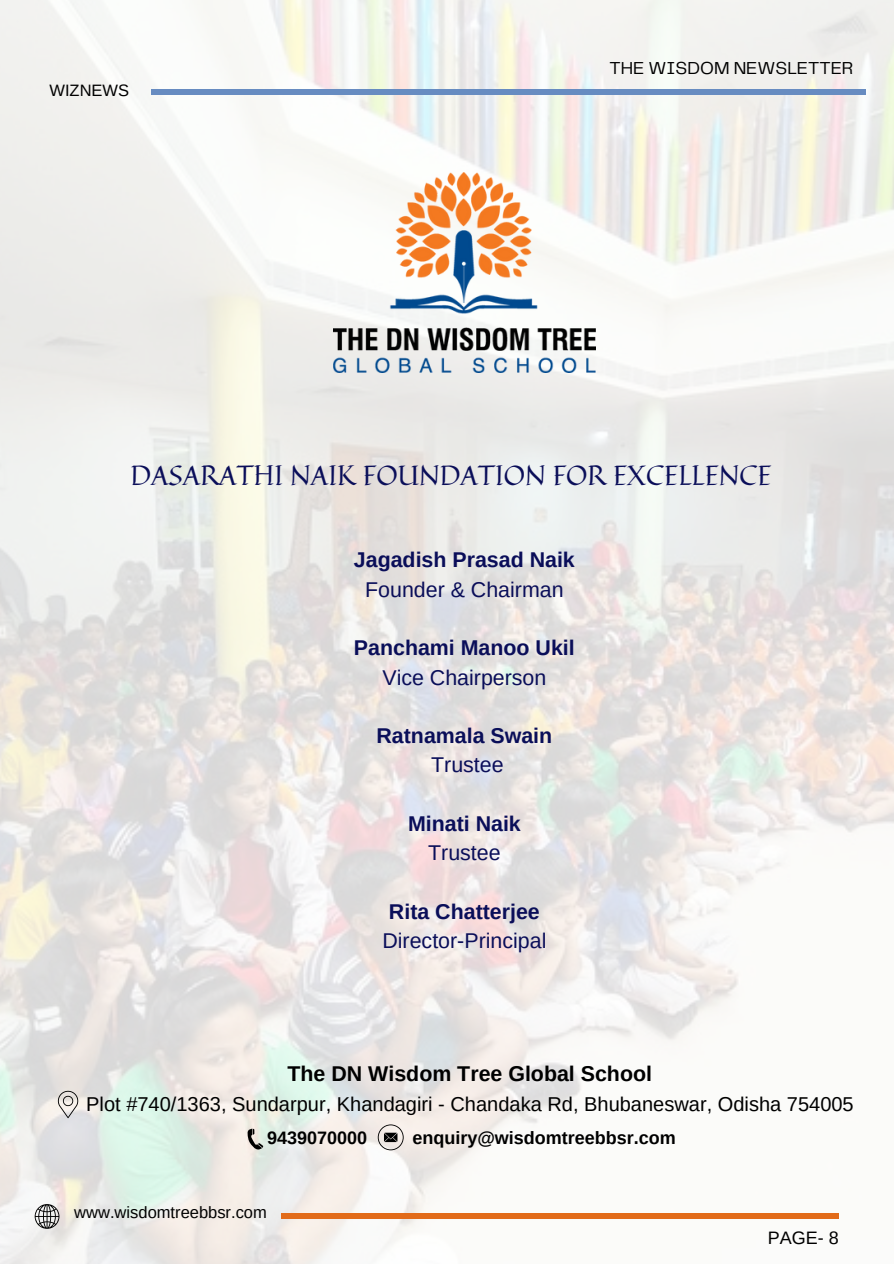
<style>
.page{position:relative;width:894px;height:1264px;background:#fff}
.page>*{position:absolute;margin:0;border:0;box-sizing:border-box;transform-origin:0 0}
.t1{font:27.6px "Quintessential";color:#0a0e59}
.t2{font:700 21.3px/29.2px "Arimo";color:#0a0e59;text-align:center}
.t3{font:21.3px/29.2px "Arimo";color:#0a0e59;text-align:center}
.t4{font:700 21.3px "Arimo";color:#000}
.t5{font:19.95px "Arimo";color:#000}
.t6{font:700 18px "Arimo";color:#000}
.t7{font:18px "Telegraf";color:#000}
.t8{font:18px "Arimo";color:#000}
.t9{font:16.5px "Arimo";color:#000}
.s1{font-weight:400}
.s2{font-weight:700}
</style>
<div class="page">
<img style="left:0;top:0;width:893px;height:1263px">
<div style="left:151px;top:89px;width:714px;height:6px;background:#678cc1"></div>
<div style="left:281px;top:1213px;width:557px;height:6px;background:#e26b19"></div>
<svg style="left:35px;top:1203px;width:24px;height:25px"></svg>
<img style="left:333px;top:172px;width:262px;height:200px">
<svg style="left:58px;top:1090px;width:20px;height:28px"></svg>
<svg style="left:247px;top:1128px;width:16px;height:21px"></svg>
<svg style="left:377px;top:1124px;width:26px;height:26px"></svg>
<h2 class="t9" style="left:49px;top:81px;width:81px">WIZNEWS</h2>
<h1 class="t7" style="left:609px;top:61px;width:245px">THE WISDOM NEWSLETTER</h1>
<h2 class="t1" style="left:130px;top:453px;width:642px">DASARATHI NAIK FOUNDATION FOR EXCELLENCE</h2>
<h2 class="t2" style="left:354px;top:545px;width:222px">Jagadish Prasad Naik<br><span class="s1">Founder &amp; Chairman</span></h2>
<h2 class="t2" style="left:354px;top:633px;width:222px">Panchami Manoo Ukil<br><span class="s1">Vice Chairperson</span></h2>
<h2 class="t2" style="left:376px;top:721px;width:177px">Ratnamala Swain<br><span class="s1">Trustee</span></h2>
<p class="t2" style="left:408px;top:808px;width:114px">Minati Naik<br><span class="s1">Trustee</span></p>
<p class="t3" style="left:382px;top:896px;width:165px"><span class="s2">Rita Chatterjee<br></span>Director-Principal</p>
<h3 class="t4" style="left:287px;top:1062px;width:366px">The DN Wisdom Tree Global School</h3>
<h3 class="t5" style="left:86px;top:1092px;width:768px">Plot #740/1363, Sundarpur, Khandagiri - Chandaka Rd, Bhubaneswar, Odisha 754005</h3>
<p class="t6" style="left:267px;top:1127px;width:102px">9439070000</p>
<p class="t6" style="left:412px;top:1127px;width:265px">enquiry@wisdomtreebbsr.com</p>
<h2 class="t9" style="left:74px;top:1203px;width:194px">www.wisdomtreebbsr.com</h2>
<p class="t8" style="left:767px;top:1227px;width:72px">PAGE- 8</p>
</div>
